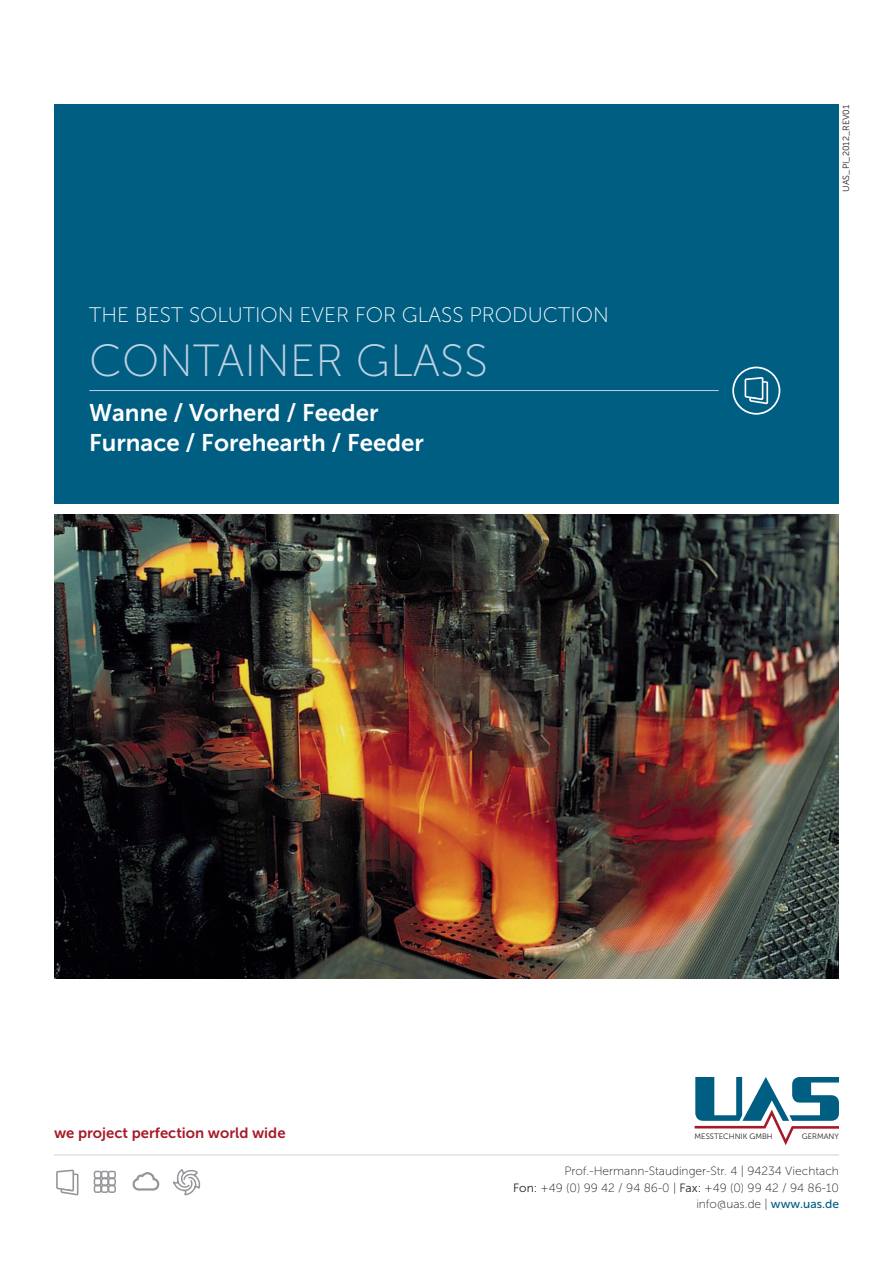
<style>
.page{position:relative;width:893px;height:1263px;background:#fff}
.page>*{position:absolute;margin:0;border:0;box-sizing:border-box;transform-origin:0 0}
.t1{font:45px "Museo Sans 100";color:#bed1e0}
.t2{font:24px/30px "Museo Sans 700";color:#fff}
.t3{font:21px "Museo Sans 100";color:#fff}
.t4{font:14.85px "Museo Sans 700";color:#a61a28}
.t5{font:12px/16.5px "Museo Sans 100";color:#231f20;text-align:right}
.t6{font:9px "Museo Sans 300";color:#231f20}
.t7{font:7.8px "Museo Sans 300";color:#231f20}
.s1{font-family:"Museo Sans 300"}
.s2{font-family:"Museo Sans 500";color:#005e83}
</style>
<div class="page">
<div style="left:54px;top:104px;width:785px;height:400px;background:#005e83"></div>
<img style="left:54px;top:514px;width:785px;height:464px">
<svg style="left:695px;top:1077px;width:144px;height:68px"></svg>
<hr style="left:54px;top:1154px;width:785px;height:1px;background:#d1d2d4">
<svg style="left:173px;top:1169px;width:28px;height:27px"></svg>
<svg style="left:132px;top:1172px;width:28px;height:19px"></svg>
<svg style="left:56px;top:1169px;width:22px;height:26px"></svg>
<div style="left:94px;top:1171px;width:8px;height:8px;border:1px solid #939598;border-radius:2px"></div>
<div style="left:94px;top:1178px;width:8px;height:8px;border:1px solid #939598;border-radius:2px"></div>
<div style="left:94px;top:1185px;width:8px;height:8px;border:1px solid #939598;border-radius:2px"></div>
<div style="left:101px;top:1171px;width:8px;height:8px;border:1px solid #939598;border-radius:2px"></div>
<div style="left:101px;top:1178px;width:8px;height:8px;border:1px solid #939598;border-radius:2px"></div>
<div style="left:101px;top:1185px;width:8px;height:8px;border:1px solid #939598;border-radius:2px"></div>
<div style="left:108px;top:1171px;width:8px;height:8px;border:1px solid #939598;border-radius:2px"></div>
<div style="left:108px;top:1178px;width:8px;height:8px;border:1px solid #939598;border-radius:2px"></div>
<div style="left:108px;top:1185px;width:8px;height:8px;border:1px solid #939598;border-radius:2px"></div>
<hr style="left:89px;top:390px;width:630px;height:1px;background:#bed1e0">
<svg style="left:733px;top:367px;width:46px;height:47px"></svg>
<div style="left:732px;top:367px;width:48px;height:48px;border:2px solid #fff;border-radius:50%"></div>
<svg style="left:745px;top:377px;width:23px;height:27px"></svg>
<h3 class="t3" style="left:89px;top:304px;width:521px">THE BEST SOLUTION EVER FOR GLASS PRODUCTION</h3>
<h1 class="t1" style="left:89px;top:337px;width:400px">CONTAINER GLASS</h1>
<h2 class="t2" style="left:89px;top:398px;width:336px">Wanne / Vorherd / Feeder<br>Furnace / Forehearth / Feeder</h2>
<p class="t6" style="left:841px;top:192px;width:88px;rotate:-90deg">UAS_PI_2012_REV01</p>
<p class="t4" style="left:54px;top:1125px;width:233px">we project perfection world wide</p>
<p class="t7" style="left:695px;top:1132px;width:80px">MESSTECHNIK GMBH</p>
<p class="t7" style="left:802px;top:1132px;width:39px">GERMANY</p>
<p class="t5" style="left:513px;top:1163px;width:327px">Prof.-Hermann-Staudinger-Str. 4 | 94234 Viechtach<br><span class="s1">Fon:</span> +49 (0) 99 42 / 94 86-0 | <span class="s1">Fax:</span> +49 (0) 99 42 / 94 86-10 info@uas.de | <span class="s2">www.uas.de</span></p>
</div>
